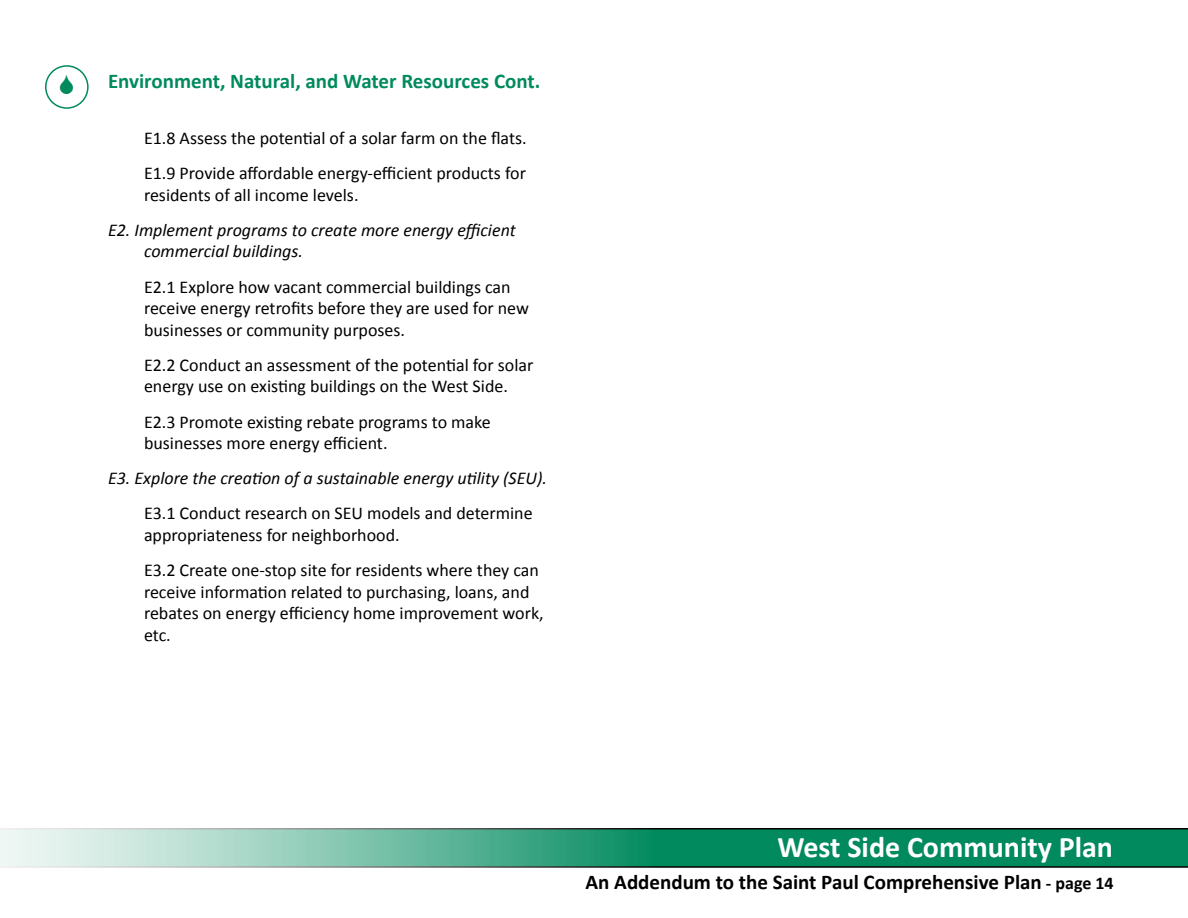
<style>
.page{position:relative;width:1188px;height:918px;background:#fff}
.page>*{position:absolute;margin:0;border:0;box-sizing:border-box;transform-origin:0 0}
.t1{font:700 30px "Calibri";color:#fff}
.t2{font:700 21px "Calibri";color:#000}
.t3{font:700 21px "Calibri";color:#008a5e}
.t4{font:18px/21.6px "Calibri";color:#000}
.t5{font:italic 18px/21.6px "Calibri";color:#000}
.s1{font-size:18px}
</style>
<div class="page">
<svg style="left:0;top:828px;width:1188px;height:40px;background:#4ba588"></svg>
<div style="left:45px;top:65px;width:44px;height:44px;border:2px solid #008a5e;border-radius:50%"></div>
<p class="t3" style="left:108px;top:68px;width:434px">Environment, Natural, and Water Resources Cont.</p>
<p class="t4" style="left:144px;top:121px;width:384px;line-height:35.1px">E1.8 Assess the potential of a solar farm on the flats.<br>E1.9 Provide affordable energy-efficient products for</p>
<p class="t4" style="left:144px;top:184px;width:216px">residents of all income levels.</p>
<p class="t5" style="left:144px;top:218px;width:373px;text-indent:-36px">E2. Implement programs to create more energy efficient commercial buildings.</p>
<p class="t4" style="left:144px;top:276px;width:387px">E2.1 Explore how vacant commercial buildings can receive energy retrofits before they are used for new businesses or community purposes.</p>
<p class="t4" style="left:144px;top:354px;width:391px">E2.2 Conduct an assessment of the potential for solar energy use on existing buildings on the West Side.</p>
<p class="t4" style="left:144px;top:411px;width:348px">E2.3 Promote existing rebate programs to make businesses more energy efficient.</p>
<p class="t5" style="left:108px;top:467px;width:441px">E3. Explore the creation of a sustainable energy utility (SEU).</p>
<p class="t4" style="left:144px;top:503px;width:390px">E3.1 Conduct research on SEU models and determine appropriateness for neighborhood.</p>
<p class="t4" style="left:144px;top:559px;width:401px">E3.2 Create one-stop site for residents where they can receive information related to purchasing, loans, and rebates on energy efficiency home improvement work, etc.</p>
<h1 class="t1" style="left:777px;top:828px;width:337px">West Side Community Plan</h1>
<p class="t2" style="left:586px;top:868px;width:530px">An Addendum to the Saint Paul Comprehensive Plan <span class="s1">- page 14</span></p>
</div>
